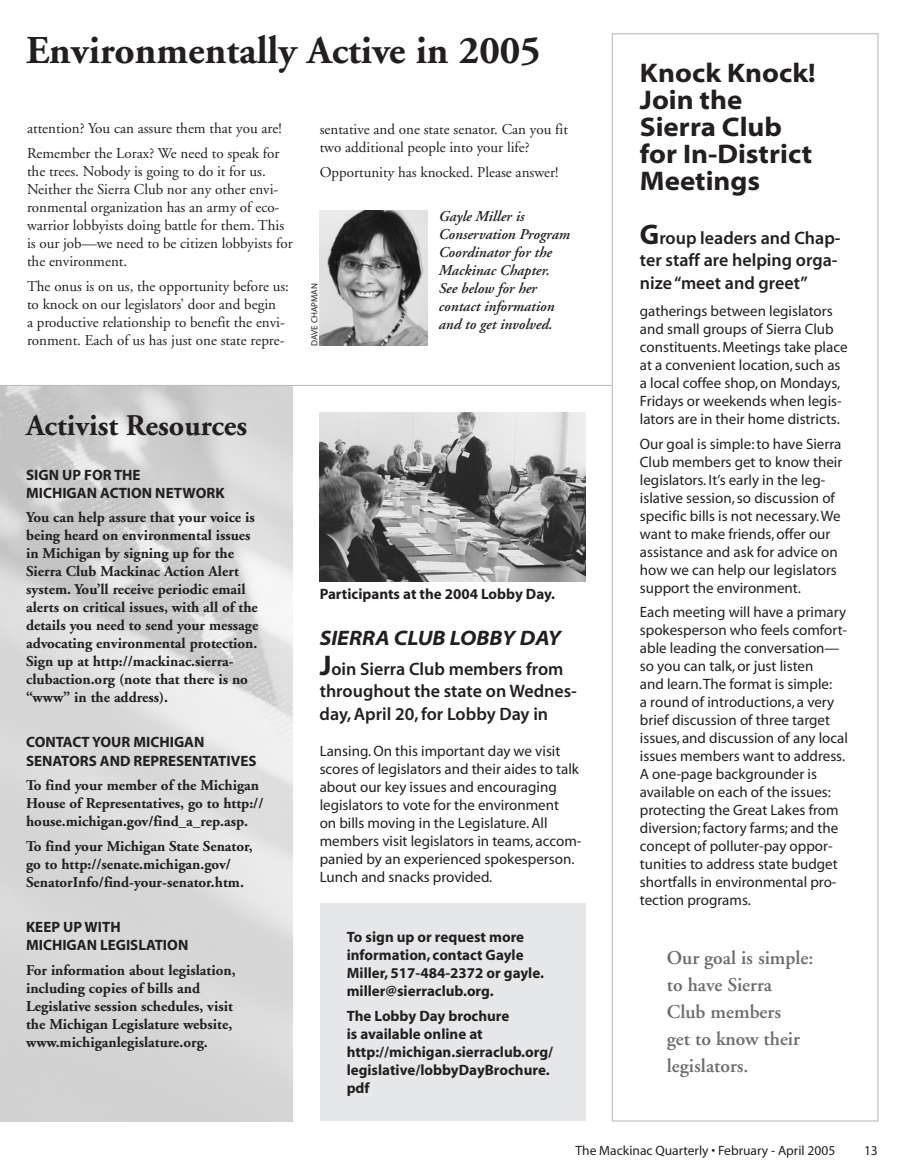
<style>
.page{position:relative;width:905px;height:1175px;background:#fff}
.page>*{position:absolute;margin:0;border:0;box-sizing:border-box;transform-origin:0 0}
.t1{font:700 39.3px "Adobe Garamond";color:#231f20}
.t2{font:700 30px "Adobe Garamond";color:#231f20}
.t3{font:27px/27px "Myriad MM 700 700";color:#231f20}
.t4{font:21px "Myriad MM It 700 700";color:#231f20}
.t5{font:600 19.5px/27px "Adobe Garamond";color:#6c6d70}
.t6{font:18px/22.5px "Myriad MM 565 600";color:#231f20}
.t7{font:15px/18px "Myriad MM 400 600";color:#231f20}
.t8{font:700 15px/18px "Adobe Garamond";color:#231f20}
.t9{font:15px/18px "Adobe Garamond";color:#231f20}
.t10{font:15px/18px "Myriad MM 700 600";color:#231f20}
.t11{font:italic 600 15px/18px "Adobe Garamond";color:#231f20}
.t12{font:13.5px "Myriad MM 400 600";color:#231f20}
.t13{font:9px "Myriad MM 400 600";color:#231f20}
.s1{font-family:"Myriad MM SC700 700 600";font-size:28.5px}
</style>
<div class="page">
<img style="left:0;top:386px;width:292px;height:735px">
<img style="left:320px;top:210px;width:108px;height:135px">
<img style="left:320px;top:412px;width:265px;height:169px">
<hr style="left:0;top:385px;width:611px;height:1px;background:#bcbdc0">
<div style="left:320px;top:903px;width:265px;height:217px;background:#e6e7e9"></div>
<h1 class="t1" style="left:26px;top:29px;width:516px">Environmentally Active in 2005</h1>
<p class="t9" style="left:27px;top:117px;width:256px;line-height:24.8px">attention? You can assure them that you are!<br>Remember the Lorax? We need to speak for</p>
<p class="t9" style="left:27px;top:163px;width:267px">the trees. Nobody is going to do it for us.<br>Neither the Sierra Club nor any other envi&shy;ronmental organization has an army of eco&shy;warrior lobbyists doing battle for them. This is our job—we need to be citizen lobbyists for the environment.</p>
<p class="t9" style="left:27px;top:277px;width:263px">The onus is on us, the opportunity before us: to knock on our legislators’ door and begin<br>a productive relationship to benefit the envi&shy;ronment. Each of us has just one state repre-</p>
<p class="t9" style="left:320px;top:121px;width:250px">sentative and one state senator. Can you fit two additional people into your life?</p>
<p class="t9" style="left:320px;top:164px;width:240px">Opportunity has knocked. Please answer!</p>
<p class="t13" style="left:310px;top:345px;width:64px;rotate:-90deg">dave chapman</p>
<p class="t11" style="left:438px;top:208px;width:133px">Gayle Miller is<br>Conservation Program<br>Coordinator for the<br>Mackinac Chapter.<br>See below for her contact information and to get involved.</p>
<h2 class="t2" style="left:26px;top:409px;width:223px">Activist Resources</h2>
<p class="t10" style="left:26px;top:466px;width:199px">sign up for the<br>michigan action network</p>
<p class="t8" style="left:26px;top:509px;width:234px">You can help assure that your voice is being heard on environmental issues in Michigan by signing up for the Sierra Club Mackinac Action Alert system. You’ll receive periodic email alerts on critical issues, with all of the details you need to send your message advocating environmental protection.<br>Sign up at http://mackinac.sierra&shy;clubaction.org (note that there is no “www” in the address).</p>
<p class="t10" style="left:26px;top:734px;width:232px">contact your michigan senators and representatives</p>
<p class="t8" style="left:26px;top:776px;width:239px">To find your member of the Michigan<br>House of Representatives, go to http:// house.michigan.gov/find_a_rep.asp.</p>
<p class="t8" style="left:26px;top:837px;width:228px">To find your Michigan State Senator, go to http://senate.michigan.gov/<br>SenatorInfo/find-your-senator.htm.</p>
<p class="t10" style="left:26px;top:918px;width:164px">keep up with michigan legislation</p>
<p class="t8" style="left:26px;top:961px;width:211px">For information about legislation, including copies of bills and Legislative session schedules, visit the Michigan Legislature website, www.michiganlegislature.org.</p>
<p class="t10" style="left:320px;top:585px;width:237px">Participants at the 2004 Lobby Day.</p>
<h3 class="t4" style="left:320px;top:628px;width:243px">SIERRA CLUB LOBB Y DAY</h3>
<p class="t6" style="left:319px;top:658px;width:259px"><span class="s1">J</span>oin Sierra Club members from throughout the state on Wednes&shy;day, April 20, for Lobby Day in</p>
<p class="t7" style="left:320px;top:742px;width:263px">Lansing. On this important day we visit scores of legislators and their aides to talk about our key issues and encouraging legislators to vote for the environment<br>on bills moving in the Legislature. All members visit legislators in teams, accom&shy;panied by an experienced spokesperson.<br>Lunch and snacks provided.</p>
<p class="t10" style="left:346px;top:928px;width:199px">To sign up or request more information, contact Gayle<br>Miller, 517-484-2372 or gayle. miller@sierraclub.org.</p>
<p class="t10" style="left:346px;top:1007px;width:208px">The Lobby Day brochure<br>is available online at http://michigan.sierraclub.org/ legislative/lobbyDayBrochure. pdf</p>
<h3 class="t3" style="left:640px;top:60px;width:177px">Knock Knock!<br>Join the<br>Sierra Club for In-District<br>Meetings</h3>
<p class="t6" style="left:640px;top:227px;width:202px"><span class="s1">G</span>roup leaders and Chap&shy;ter staff are helping orga&shy;nize “meet and greet”</p>
<p class="t7" style="left:640px;top:302px;width:209px">gatherings between legislators and small groups of Sierra Club constituents. Meetings take place at a convenient location, such as a local coffee shop, on Mondays, Fridays or weekends when legis&shy;lators are in their home districts.</p>
<p class="t7" style="left:640px;top:435px;width:204px">Our goal is simple: to have Sierra<br>Club members get to know their legislators. It’s early in the leg&shy;islative session, so discussion of specific bills is not necessary. We want to make friends, offer our assistance and ask for advice on how we can help our legislators support the environment.</p>
<p class="t7" style="left:640px;top:604px;width:209px">Each meeting will have a primary spokesperson who feels comfort&shy;able leading the conversation— so you can talk, or just listen<br>and learn. The format is simple:<br>a round of introductions, a very brief discussion of three target issues, and discussion of any local issues members want to address.<br>A one-page backgrounder is available on each of the issues: protecting the Great Lakes from diversion; factory farms; and the concept of polluter-pay oppor&shy;tunities to address state budget shortfalls in environmental pro&shy;tection programs.</p>
<h3 class="t5" style="left:667px;top:944px;width:148px">Our goal is simple: to have Sierra<br>Club members<br>get to know their legislators.</h3>
<p class="t12" style="left:575px;top:1143px;width:261px">The Mackinac Quarterly • February - April 2005</p>
<p class="t12" style="left:864px;top:1143px;width:15px">13</p>
</div>
